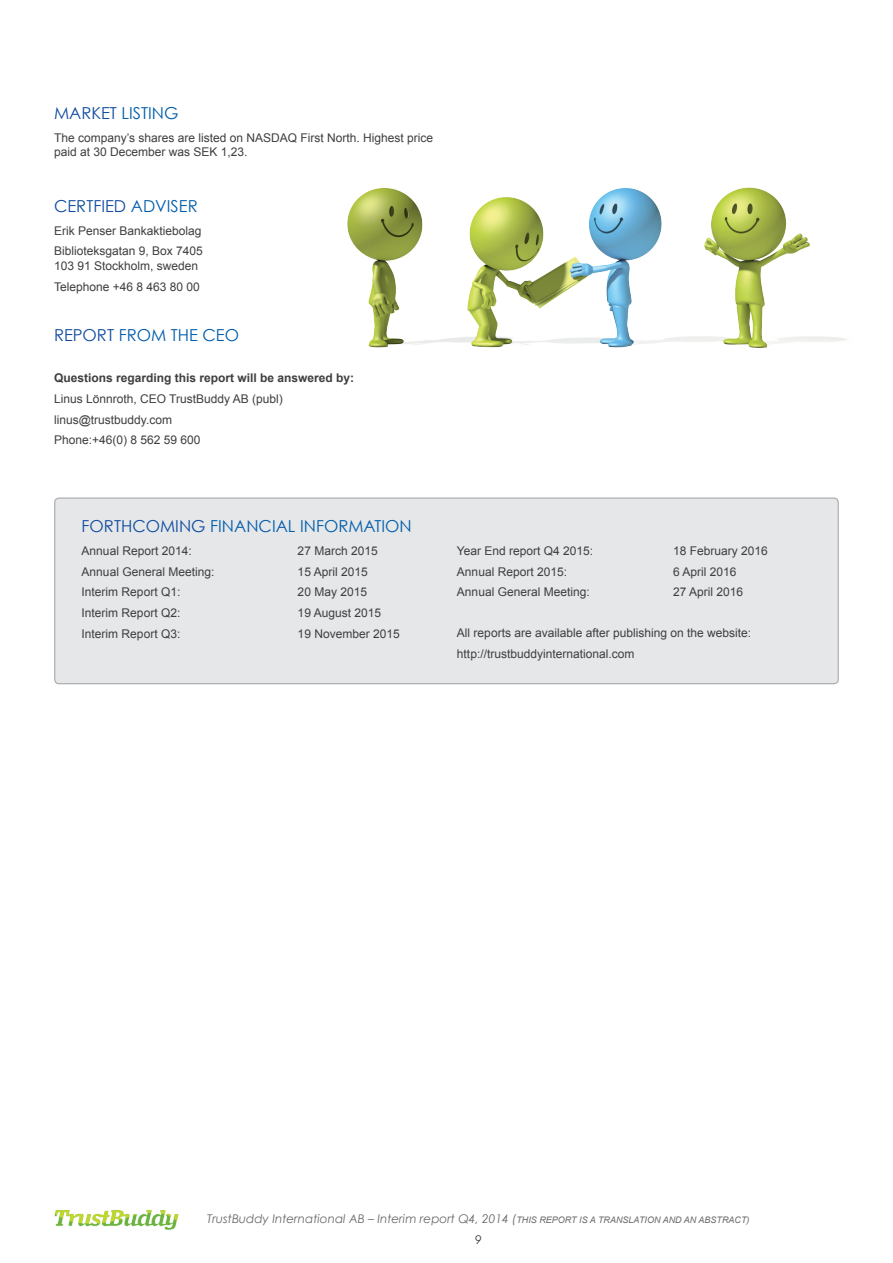
<style>
.page{position:relative;width:893px;height:1263px;background:#fff}
.page>*{position:absolute;margin:0;border:0;box-sizing:border-box;transform-origin:0 0}
.t1{font:16.5px "Century Gothic";color:#015dab}
.t2{font:16.5px "Century Gothic";color:#0f4ca0}
.t3{font:12px/20.7px "Arial";color:#3e3e3f}
.t4{font:italic 12px/20.9px "Century Gothic";color:#69696c;text-align:center}
.t5{font:700 12px "Arial";color:#3e3e3f}
.s1{color:#0f4ca0}
.s2{color:#015dab}
.s3{font-family:"Arial";font-size:9px}
.s4{color:#3e3e3f}
</style>
<div class="page">
<svg style="left:54px;top:1210px;width:125px;height:20px"></svg>
<div style="left:55px;top:498px;width:783px;height:186px;background:#e6e7e9;border-radius:4px"></div>
<div style="left:54px;top:497px;width:785px;height:187px;border:1px solid #a8a9ad;border-radius:4px"></div>
<img style="left:347px;top:187px;width:500px;height:161px">
<h1 class="t1" style="left:54px;top:103px;width:126px"><span class="s1">MARKET</span> LISTING</h1>
<p class="t3" style="left:54px;top:130px;width:381px;line-height:14.4px">The company’s shares are listed on NASDAQ First North. Highest price paid at 30 December was SEK 1,23.</p>
<h1 class="t2" style="left:54px;top:196px;width:145px">CERTFIED <span class="s2">ADVISER</span></h1>
<p class="t3" style="left:54px;top:220px;width:150px">Erik Penser Bankaktiebolag<br>Biblioteksgatan 9, Box 7405</p>
<p class="t3" style="left:54px;top:255px;width:147px">103 91 Stockholm, sweden<br>Telephone +46 8 463 80 00</p>
<h1 class="t1" style="left:54px;top:324px;width:187px"><span class="s1">REPORT</span> FROM THE CEO</h1>
<p class="t5" style="left:54px;top:370px;width:302px">Questions regarding this report will be answered by:</p>
<p class="t3" style="left:54px;top:388px;width:230px">Linus Lönnroth, CEO TrustBuddy AB (publ) linus@trustbuddy.com<br>Phone:+46(0) 8 562 59 600</p>
<h1 class="t1" style="left:82px;top:516px;width:332px"><span class="s1">FORTHCOMING</span> FINANCIAL INFORMATION</h1>
<p class="t3" style="left:82px;top:540px;width:112px">Annual Report 2014:</p>
<p class="t3" style="left:298px;top:540px;width:82px">27 March 2015</p>
<p class="t3" style="left:82px;top:561px;width:134px">Annual General Meeting:</p>
<p class="t3" style="left:298px;top:561px;width:72px">15 April 2015</p>
<p class="t3" style="left:82px;top:582px;width:100px">Interim Report Q1:</p>
<p class="t3" style="left:298px;top:582px;width:71px">20 May 2015</p>
<p class="t3" style="left:82px;top:603px;width:100px">Interim Report Q2:</p>
<p class="t3" style="left:298px;top:603px;width:85px">19 August 2015</p>
<p class="t3" style="left:82px;top:624px;width:100px">Interim Report Q3:</p>
<p class="t3" style="left:298px;top:624px;width:104px">19 November 2015</p>
<p class="t3" style="left:457px;top:540px;width:138px">Year End report Q4 2015:</p>
<p class="t3" style="left:673px;top:540px;width:96px">18 February 2016</p>
<p class="t3" style="left:457px;top:561px;width:112px">Annual Report 2015:</p>
<p class="t3" style="left:673px;top:561px;width:65px">6 April 2016</p>
<p class="t3" style="left:457px;top:582px;width:134px">Annual General Meeting:</p>
<p class="t3" style="left:673px;top:582px;width:72px">27 April 2016</p>
<p class="t3" style="left:457px;top:623px;width:296px">All reports are available after publishing on the website: http://trustbuddyinternational.com</p>
<p class="t4" style="left:207px;top:1208px;width:544px">TrustBuddy International AB – Interim report Q4, 2014 (<span class="s3">THIS REPORT IS A TRANSLATION AND AN ABSTRACT)<br></span><span class="s4">9</span></p>
</div>
